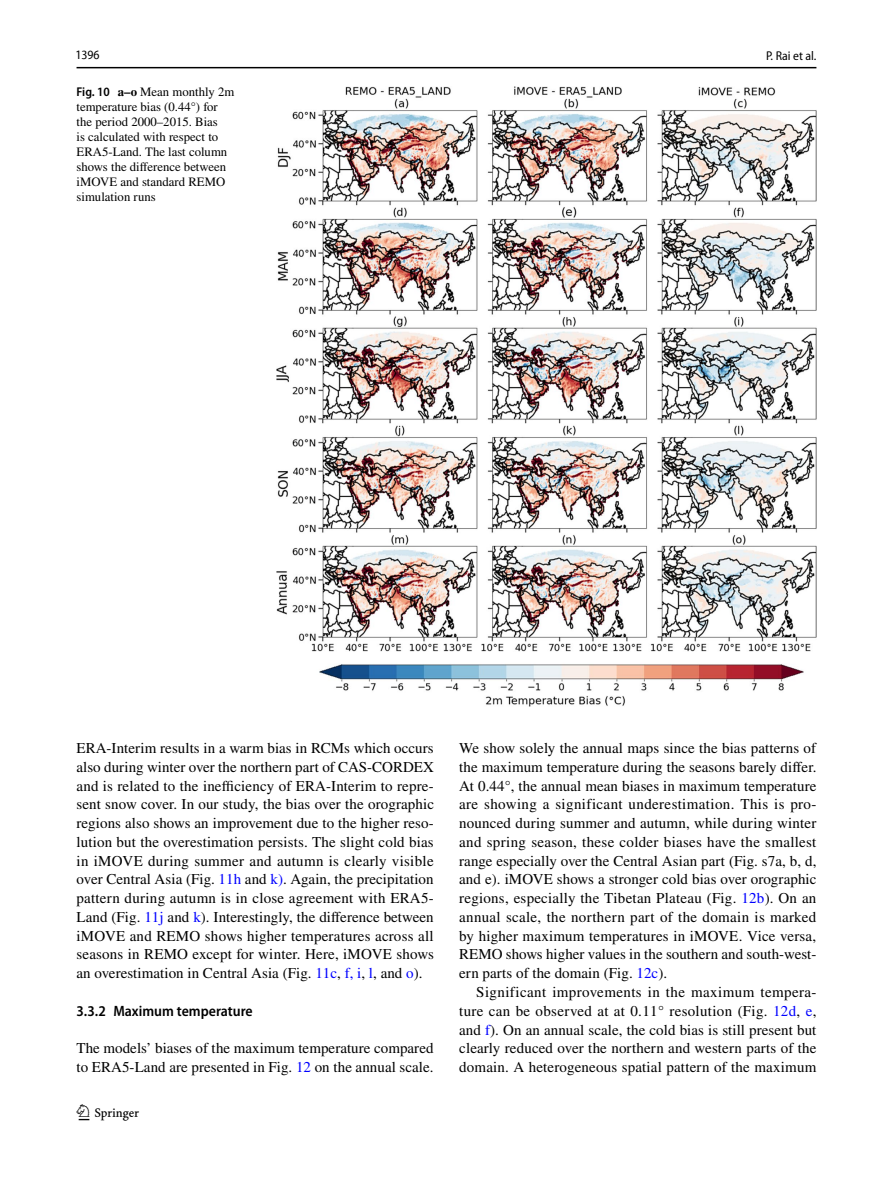
<style>
.page{position:relative;width:893px;height:1187px;background:#fff}
.page>*{position:absolute;margin:0;border:0;box-sizing:border-box;transform-origin:0 0}
.t1{font:22.5px "Springnew Regular 2";color:#000}
.t2{font:15px/18.8px "STIX";letter-spacing:.005em;color:#000;text-align:justify}
.t3{font:600 semi-condensed 15px "Myriad Pro";color:#000}
.t4{font:12.75px/15px "STIX";color:#000}
.t5{font:semi-condensed 12.75px "Myriad Pro";color:#000}
.t6{font:12.75px "Myriad Pro Unic Semi Condensed 2";color:#000}
.s1{font-family:"Myriad Pro";font-weight:600;font-stretch:semi-condensed}
.s2{font-weight:700}
.s3{color:#00f}
</style>
<div class="page">
<hr style="left:77px;top:67px;width:739px;height:1px;background:#000">
<img style="left:276px;top:87px;width:540px;height:619px">
<p class="t6" style="left:75px;top:50px;width:26px">1396</p>
<p class="t5" style="left:766px;top:49px;width:52px">P. Rai et al.</p>
<p class="t4" style="left:77px;top:85px;width:159px"><span class="s1">Fig. 10</span> <span class="s2">a–o</span> Mean monthly 2m temperature bias (0.44°) for the period 2000–2015. Bias<br>is calculated with respect to<br>ERA5-Land. The last column shows the difference between iMOVE and standard REMO simulation runs</p>
<p class="t2" style="left:77px;top:739px;width:359px">ERA-Interim results in a warm bias in RCMs which occurs also during winter over the northern part of CAS-CORDEX and is related to the inefficiency of ERA-Interim to repre&shy;sent snow cover. In our study, the bias over the orographic regions also shows an improvement due to the higher reso&shy;lution but the overestimation persists. The slight cold bias in iMOVE during summer and autumn is clearly visible over Central Asia (Fig. <span class="s3">11h</span> and <span class="s3">k)</span>. Again, the precipitation pattern during autumn is in close agreement with ERA5- Land (Fig. <span class="s3">11j</span> and <span class="s3">k</span>). Interestingly, the difference between iMOVE and REMO shows higher temperatures across all seasons in REMO except for winter. Here, iMOVE shows an overestimation in Central Asia (Fig. <span class="s3">11c</span>, <span class="s3">f, i</span>, <span class="s3">l</span>, and <span class="s3">o</span>).</p>
<p class="t3" style="left:77px;top:1002px;width:178px">3.3.2 Maximum temperature</p>
<p class="t2" style="left:77px;top:1039px;width:359px">The models’ biases of the maximum temperature compared to ERA5-Land are presented in Fig. <span class="s3">12</span> on the annual scale.</p>
<h1 class="t1" style="left:79px;top:1104px;width:62px">1 3</h1>
<p class="t2" style="left:459px;top:739px;width:359px">We show solely the annual maps since the bias patterns of the maximum temperature during the seasons barely differ.<br>At 0.44°, the annual mean biases in maximum temperature are showing a significant underestimation. This is pro&shy;nounced during summer and autumn, while during winter and spring season, these colder biases have the smallest range especially over the Central Asian part (Fig. s7a, b, d, and e). iMOVE shows a stronger cold bias over orographic regions, especially the Tibetan Plateau (Fig. <span class="s3">12b</span>). On an annual scale, the northern part of the domain is marked by higher maximum temperatures in iMOVE. Vice versa, REMO shows higher values in the southern and south-west&shy;ern parts of the domain (Fig. <span class="s3">12c</span>).</p>
<p class="t2" style="left:459px;top:983px;width:359px;text-indent:17px">Significant improvements in the maximum tempera&shy;ture can be observed at at 0.11° resolution (Fig. <span class="s3">12d</span>, <span class="s3">e</span>, and <span class="s3">f</span>). On an annual scale, the cold bias is still present but clearly reduced over the northern and western parts of the domain. A heterogeneous spatial pattern of the maximum</p>
</div>
